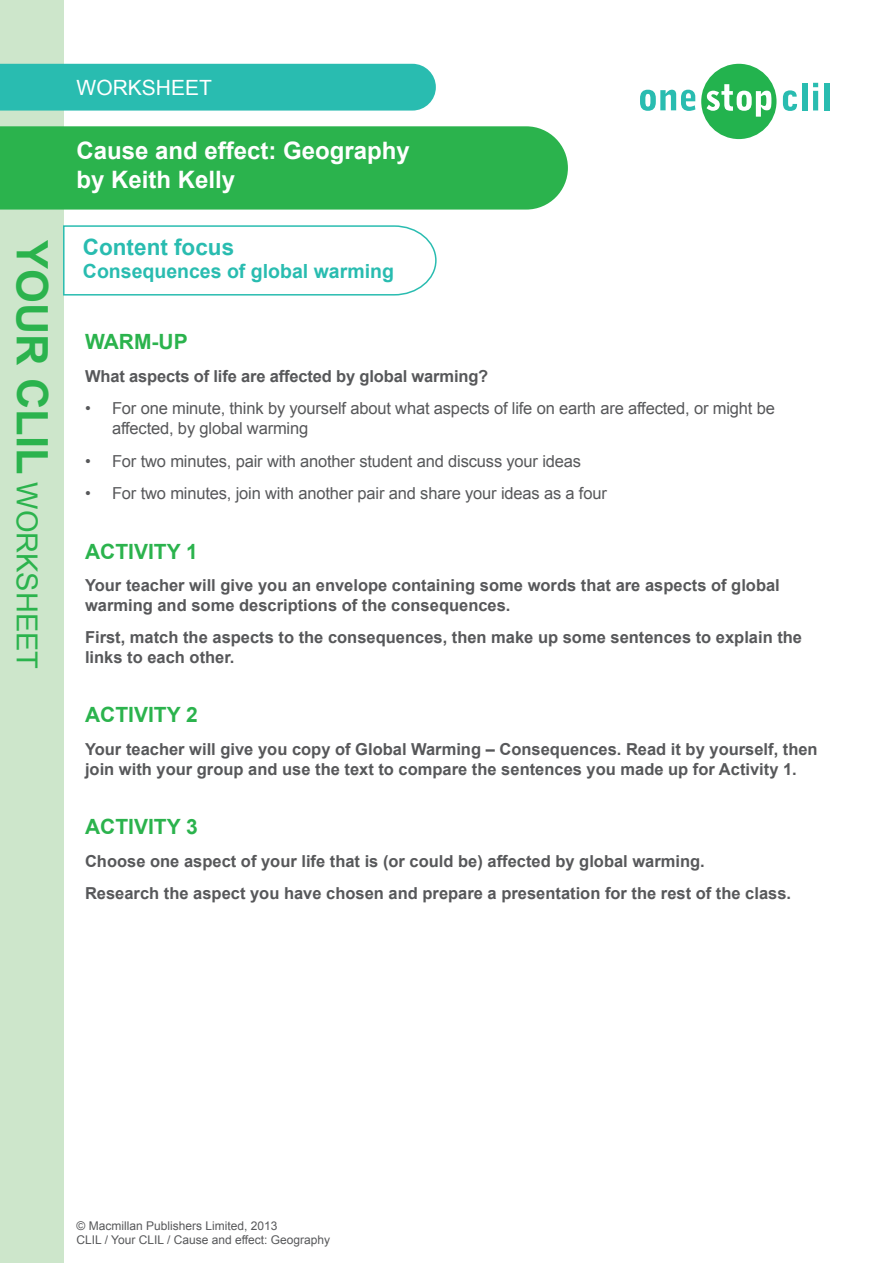
<style>
.page{position:relative;width:893px;height:1263px;background:#fff}
.page>*{position:absolute;margin:0;border:0;box-sizing:border-box;transform-origin:0 0}
.t1{font:28.95px "Arial";color:#2bb34d}
.t2{font:700 24px/28.8px "Arial";color:#fff}
.t3{font:700 22.5px "Arial";color:#29bcb0}
.Body_Arial{font:700 21px "Arial";color:#2bb34d}
.t4{font:21px "Arial";color:#fff}
.t5{font:700 19.5px "Arial";color:#29bcb0}
.Body_Arial-2{font:700 16.5px/19.8px "Arial";color:#57585a}
.Body_Arial-3{font:16.5px/19.8px "Arial";letter-spacing:-.01em;color:#57585a}
.t6{font:12px/14.4px "Arial";color:#57585a}
.s1{font-weight:700;font-size:43.35px}
</style>
<div class="page">
<div style="left:0;top:0;width:64px;height:1263px;background:#cde6cb"></div>
<svg style="left:640px;top:90px;width:55px;height:21px"></svg>
<svg style="left:701px;top:64px;width:75px;height:75px"></svg>
<svg style="left:783px;top:90px;width:14px;height:21px"></svg>
<div style="left:802px;top:83px;width:5px;height:27px;background:#29bcb0"></div>
<svg style="left:813px;top:83px;width:5px;height:27px"></svg>
<div style="left:824px;top:83px;width:5px;height:27px;background:#29bcb0"></div>
<div style="left:0;top:126px;width:568px;height:84px;background:#2bb34d"></div>
<div style="left:0;top:64px;width:436px;height:47px;background:#29bcb0"></div>
<svg style="left:63px;top:225px;width:374px;height:71px"></svg>
<p class="t1" style="left:46px;top:240px;width:430px;rotate:90deg"><span class="s1">YOUR CLIL</span> WORKSHEET</p>
<p class="t4" style="left:77px;top:74px;width:137px">WORKSHEET</p>
<h2 class="t2" style="left:77px;top:137px;width:335px">Cause and effect: Geography by Keith Kelly</h2>
<p class="t3" style="left:83px;top:232px;width:153px">Content focus</p>
<p class="t5" style="left:83px;top:258px;width:312px">Consequences of global warming</p>
<p class="Body_Arial" style="left:85px;top:328px;width:104px">WARM-UP</p>
<p class="Body_Arial-2" style="left:85px;top:367px;width:405px">What aspects of life are affected by global warming?</p>
<p class="Body_Arial-3" style="left:112px;top:399px;width:664px;text-indent:-27px">• For one minute, think by yourself about what aspects of life on earth are affected, or might be affected, by global warming</p>
<p class="Body_Arial-3" style="left:85px;top:451px;width:498px">• For two minutes, pair with another student and discuss your ideas</p>
<p class="Body_Arial-3" style="left:85px;top:484px;width:523px">• For two minutes, join with another pair and share your ideas as a four</p>
<p class="Body_Arial" style="left:85px;top:537px;width:114px">ACTIVITY 1</p>
<p class="Body_Arial-2" style="left:85px;top:576px;width:696px">Your teacher will give you an envelope containing some words that are aspects of global warming and some descriptions of the consequences.</p>
<p class="Body_Arial-2" style="left:85px;top:628px;width:719px">First, match the aspects to the consequences, then make up some sentences to explain the links to each other.</p>
<p class="Body_Arial" style="left:85px;top:701px;width:114px">ACTIVITY 2</p>
<p class="Body_Arial-2" style="left:85px;top:740px;width:734px">Your teacher will give you copy of Global Warming – Consequences. Read it by yourself, then join with your group and use the text to compare the sentences you made up for Activity 1.</p>
<p class="Body_Arial" style="left:85px;top:813px;width:114px">ACTIVITY 3</p>
<p class="Body_Arial-2" style="left:85px;top:851px;width:621px">Choose one aspect of your life that is (or could be) affected by global warming.</p>
<p class="Body_Arial-2" style="left:85px;top:884px;width:708px">Research the aspect you have chosen and prepare a presentation for the rest of the class.</p>
<p class="t6" style="left:77px;top:1218px;width:255px">© Macmillan Publishers Limited, 2013<br>CLIL / Your CLIL / Cause and effect: Geography</p>
</div>
